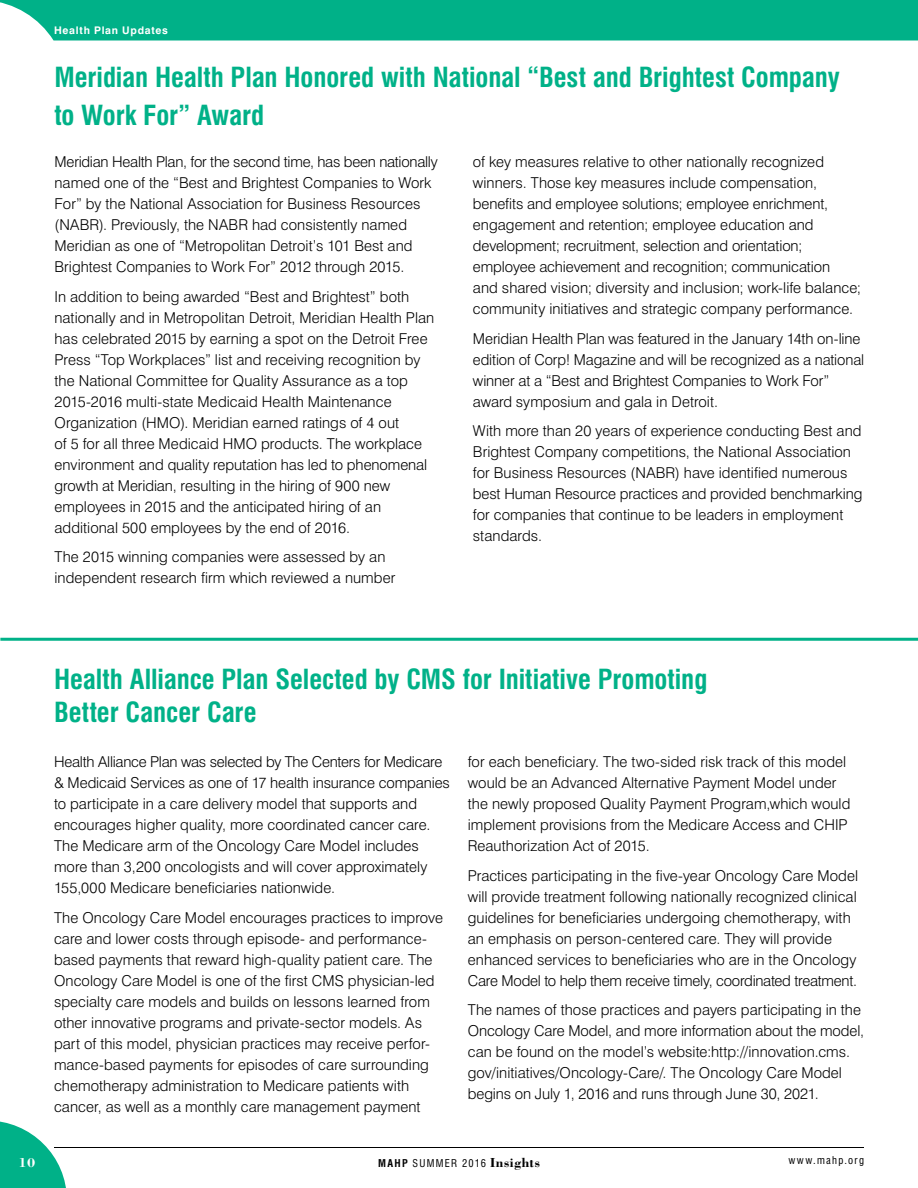
<style>
.page{position:relative;width:918px;height:1188px;background:#fff}
.page>*{position:absolute;margin:0;border:0;box-sizing:border-box;transform-origin:0 0}
.t1{font:700 condensed 27px/37.5px "Swiss 721 BT";letter-spacing:-.005em;color:#00b188}
.t2{font:300 15px/21px "Swiss 721 BT";color:#000}
.t3{font:700 13.5px "Bodoni";color:#fff}
.t4{font:condensed 10.5px "Swiss 721 BT";letter-spacing:.12em;color:#000}
.t5{font:700 10.5px "Swiss 721 BT";letter-spacing:.07em;color:#fff}
.t6{font:10.5px "Swiss 721 BT";color:#fff}
.s1{font-weight:700}
.s2{font-family:"Bodoni";font-weight:700;font-stretch:normal;font-size:13.5px}
</style>
<div class="page">
<hr style="left:0;top:638px;width:918px;height:3px;background:#00b188">
<svg style="left:0;top:1121px;width:66px;height:67px"></svg>
<hr style="left:54px;top:1147px;width:810px;height:1px;background:#000">
<div style="left:0;top:0;width:918px;height:40px;background:#00b188"></div>
<p class="t5" style="left:54px;top:24px;width:116px">Health Plan Updates</p>
<p class="t6" style="left:161px;top:24px;width:7px">s</p>
<h1 class="t1" style="left:54px;top:59px;width:787px">Meridian Health Plan Honored with National “Best and Brightest Company to Work For” Award</h1>
<p class="t2" style="left:55px;top:151px;width:385px">Meridian Health Plan, for the second time, has been nationally named one of the “Best and Brightest Companies to Work For” by the National Association for Business Resources (NABR). Previously, the NABR had consistently named Meridian as one of “Metropolitan Detroit’s 101 Best and Brightest Companies to Work For” 2012 through 2015.</p>
<p class="t2" style="left:55px;top:286px;width:381px">In addition to being awarded “Best and Brightest” both nationally and in Metropolitan Detroit, Meridian Health Plan has celebrated 2015 by earning a spot on the Detroit Free Press “Top Workplaces” list and receiving recognition by the National Committee for Quality Assurance as a top 2015-2016 multi-state Medicaid Health Maintenance Organization (HMO). Meridian earned ratings of 4 out<br>of 5 for all three Medicaid HMO products. The workplace environment and quality reputation has led to phenomenal growth at Meridian, resulting in the hiring of 900 new employees in 2015 and the anticipated hiring of an additional 500 employees by the end of 2016.</p>
<p class="t2" style="left:55px;top:546px;width:342px">The 2015 winning companies were assessed by an independent research firm which reviewed a number</p>
<p class="t2" style="left:473px;top:151px;width:390px">of key measures relative to other nationally recognized winners. Those key measures include compensation, benefits and employee solutions; employee enrichment, engagement and retention; employee education and development; recruitment, selection and orientation; employee achievement and recognition; communication<br>and shared vision; diversity and inclusion; work-life balance; community initiatives and strategic company performance.</p>
<p class="t2" style="left:473px;top:328px;width:393px">Meridian Health Plan was featured in the January 14th on-line edition of Corp! Magazine and will be recognized as a national winner at a “Best and Brightest Companies to Work For” award symposium and gala in Detroit.</p>
<p class="t2" style="left:473px;top:420px;width:391px">With more than 20 years of experience conducting Best and Brightest Company competitions, the National Association for Business Resources (NABR) have identified numerous best Human Resource practices and provided benchmarking for companies that continue to be leaders in employment standards.</p>
<h1 class="t1" style="left:54px;top:662px;width:655px;line-height:33px">Health Alliance Plan Selected by CMS for Initiative Promoting<br>Better Cancer Care</h1>
<p class="t2" style="left:54px;top:751px;width:397px">Health Alliance Plan was selected by The Centers for Medicare &amp; Medicaid Services as one of 17 health insurance companies to participate in a care delivery model that supports and encourages higher quality, more coordinated cancer care.<br>The Medicare arm of the Oncology Care Model includes more than 3,200 oncologists and will cover approximately 155,000 Medicare beneficiaries nationwide.</p>
<p class="t2" style="left:54px;top:907px;width:391px">The Oncology Care Model encourages practices to improve care and lower costs through episode- and performance&shy;based payments that reward high-quality patient care. The Oncology Care Model is one of the first CMS physician-led specialty care models and builds on lessons learned from other innovative programs and private-sector models. As part of this model, physician practices may receive perfor&shy;mance-based payments for episodes of care surrounding chemotherapy administration to Medicare patients with cancer, as well as a monthly care management payment</p>
<p class="t2" style="left:468px;top:751px;width:384px">for each beneficiary. The two-sided risk track of this model would be an Advanced Alternative Payment Model under the newly proposed Quality Payment Program,which would implement provisions from the Medicare Access and CHIP Reauthorization Act of 2015.</p>
<p class="t2" style="left:468px;top:865px;width:392px">Practices participating in the five-year Oncology Care Model will provide treatment following nationally recognized clinical guidelines for beneficiaries undergoing chemotherapy, with an emphasis on person-centered care. They will provide enhanced services to beneficiaries who are in the Oncology Care Model to help them receive timely, coordinated treatment.</p>
<p class="t2" style="left:468px;top:999px;width:398px">The names of those practices and payers participating in the Oncology Care Model, and more information about the model, can be found on the model’s website:http://innovation.cms. gov/initiatives/Oncology-Care/. The Oncology Care Model begins on July 1, 2016 and runs through June 30, 2021.</p>
<p class="t3" style="left:19px;top:1154px;width:18px">10</p>
<p class="t4" style="left:378px;top:1156px;width:163px"><span class="s1">MAHP</span> SUMMER 2016 <span class="s2">Insights</span></p>
<p class="t4" style="left:788px;top:1154px;width:77px">www.mahp.org</p>
</div>
